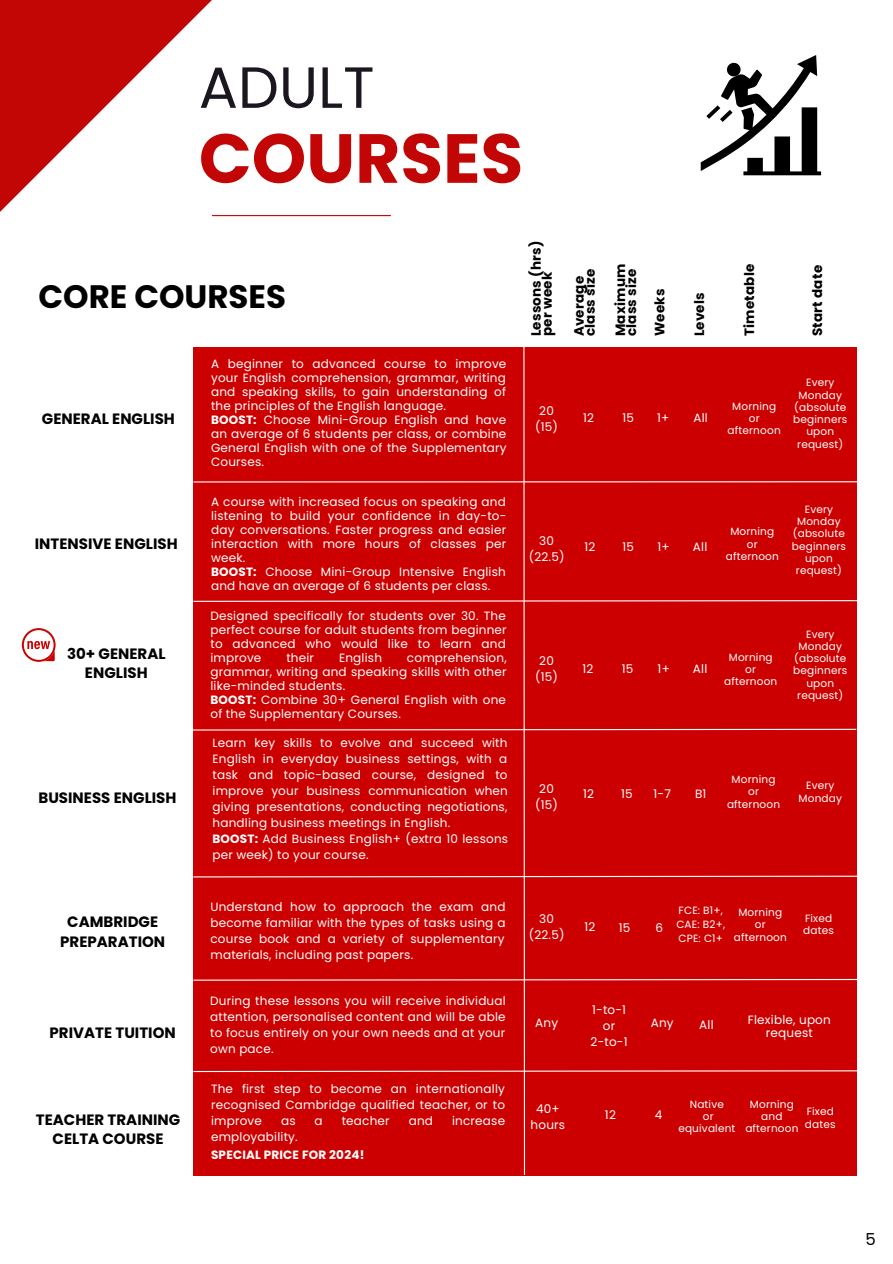
<style>
.page{position:relative;width:893px;height:1264px;background:#fff}
.page>*{position:absolute;margin:0;border:0;box-sizing:border-box;transform-origin:0 0}
.t1{font:700 69.3px "Poppins";color:#c20606}
.t2{font:57.9px "Poppins";color:#1b161f}
.t3{font:700 32.4px "Poppins";color:#000}
.t4{font:16.5px "Poppins";color:#000}
.t5{font:700 15px/19px "Poppins";color:#000;text-align:center}
.t6{font:700 13.5px/11.2px "Poppins";letter-spacing:.015em;color:#000}
.t7{font:12px/16px "Poppins";letter-spacing:.015em;color:#fff;text-align:center}
.t8{font:700 12px "Poppins";letter-spacing:.015em;color:#fff}
.t9{font:10.5px/12.3px "Poppins";letter-spacing:.015em;color:#fff;text-align:center}
.s1{font-weight:700}
</style>
<div class="page">
<svg style="left:0;top:0;width:237px;height:217px"></svg>
<hr style="left:212px;top:215px;width:179px;height:1px;background:#c20606">
<div style="left:193px;top:347px;width:664px;height:829px;background:#cc0001"></div>
<svg style="left:22px;top:628px;width:34px;height:34px"></svg>
<svg style="left:700px;top:55px;width:122px;height:120px"></svg>
<h2 class="t2" style="left:199px;top:47px;width:177px">ADULT</h2>
<h1 class="t1" style="left:199px;top:110px;width:326px">COURSES</h1>
<h3 class="t3" style="left:39px;top:274px;width:249px">CORE COURSES</h3>
<p class="t5" style="left:42px;top:409px;width:134px">GENERAL ENGLISH</p>
<p class="t5" style="left:35px;top:534px;width:144px">INTENSIVE ENGLISH</p>
<p class="t7" style="left:211px;top:357px;width:297px;line-height:14px;text-align:left">A beginner to advanced course to improve your English comprehension, grammar, writing and speaking skills, to gain understanding of the principles of the English language.<br><span class="s1">BOOST:</span> Choose Mini-Group English and have an average of 6 students per class, or combine General English with one of the Supplementary Courses.</p>
<p class="t7" style="left:211px;top:495px;width:297px;line-height:14px;text-align:left">A course with increased focus on speaking and listening to build your confidence in day-to&shy;day conversations. Faster progress and easier interaction with more hours of classes per week.<br><span class="s1">BOOST:</span> Choose Mini-Group Intensive English and have an average of 6 students per class.</p>
<p class="t6" style="left:530px;top:336px;width:97px;rotate:-90deg">Lessons (hrs) per week</p>
<p class="t6" style="left:573px;top:336px;width:69px;rotate:-90deg">Average class size</p>
<p class="t6" style="left:614px;top:336px;width:74px;rotate:-90deg">Maximum class size</p>
<p class="t6" style="left:654px;top:336px;width:49px;rotate:-90deg">Weeks</p>
<p class="t6" style="left:693px;top:336px;width:46px;rotate:-90deg">Levels</p>
<p class="t6" style="left:743px;top:336px;width:74px;rotate:-90deg">Timetable</p>
<p class="t7" style="left:535px;top:403px;width:24px">20 (15)</p>
<p class="t7" style="left:583px;top:410px;width:12px">12</p>
<p class="t7" style="left:622px;top:410px;width:13px">15</p>
<p class="t7" style="left:657px;top:410px;width:14px">1+</p>
<p class="t7" style="left:693px;top:410px;width:16px">All</p>
<p class="t9" style="left:727px;top:400px;width:55px">Morning or afternoon</p>
<p class="t7" style="left:528px;top:532px;width:37px">30 (22.5)</p>
<p class="t9" style="left:725px;top:525px;width:55px">Morning or afternoon</p>
<p class="t7" style="left:693px;top:538px;width:16px">All</p>
<p class="t7" style="left:584px;top:538px;width:12px">12</p>
<p class="t7" style="left:622px;top:538px;width:13px">15</p>
<p class="t7" style="left:657px;top:538px;width:14px">1+</p>
<p class="t5" style="left:67px;top:644px;width:100px">30+ GENERAL<br>ENGLISH</p>
<p class="t7" style="left:210px;top:608px;width:298px;line-height:14px;text-align:justify">Designed specifically for students over 30. The perfect course for adult students from beginner to advanced who would like to learn and improve</p>
<p class="t7" style="left:210px;top:650px;width:298px;line-height:14px;text-align:left;text-indent:196px">comprehension, grammar, writing and speaking skills with other like-minded students.<br><span class="s1">BOOST:</span> Combine 30+ General English with one of the Supplementary Courses.</p>
<p class="t7" style="left:535px;top:652px;width:24px">20 (15)</p>
<p class="t7" style="left:657px;top:661px;width:14px">1+</p>
<p class="t9" style="left:724px;top:650px;width:55px">Morning or afternoon</p>
<p class="t7" style="left:286px;top:649px;width:29px">their</p>
<p class="t7" style="left:339px;top:649px;width:44px">English</p>
<p class="t7" style="left:622px;top:661px;width:13px">15</p>
<p class="t7" style="left:693px;top:661px;width:16px">All</p>
<p class="t7" style="left:582px;top:661px;width:12px">12</p>
<p class="t6" style="left:811px;top:336px;width:73px;rotate:-90deg">Start date</p>
<p class="t9" style="left:793px;top:376px;width:56px">Every<br>Monday (absolute beginners upon request)</p>
<p class="t9" style="left:791px;top:503px;width:56px">Every<br>Monday (absolute beginners upon request)</p>
<p class="t9" style="left:793px;top:628px;width:56px">Every<br>Monday (absolute beginners upon request)</p>
<p class="t5" style="left:38px;top:787px;width:140px">BUSINESS ENGLISH</p>
<p class="t7" style="left:212px;top:734px;width:297px;text-align:left">Learn key skills to evolve and succeed with English in everyday business settings, with a task and topic-based course, designed to improve your business communication when giving presentations, conducting negotiations, handling business meetings in English.<br><span class="s1">BOOST:</span> Add Business English+ (extra 10 lessons per week) to your course.</p>
<p class="t7" style="left:535px;top:781px;width:24px">20 (15)</p>
<p class="t7" style="left:621px;top:786px;width:13px">15</p>
<p class="t7" style="left:653px;top:786px;width:19px">1-7</p>
<p class="t7" style="left:695px;top:786px;width:13px">B1</p>
<p class="t7" style="left:583px;top:786px;width:12px">12</p>
<p class="t9" style="left:727px;top:773px;width:55px">Morning or afternoon</p>
<p class="t9" style="left:798px;top:779px;width:45px">Every<br>Monday</p>
<p class="t5" style="left:60px;top:912px;width:107px">CAMBRIDGE<br>PREPARATION</p>
<p class="t7" style="left:210px;top:898px;width:296px;text-align:justify">Understand how to approach the exam and become familiar with the types of tasks using a course book and a variety of supplementary materials, including past papers.</p>
<p class="t7" style="left:528px;top:911px;width:37px">30 (22.5)</p>
<p class="t7" style="left:619px;top:919px;width:13px">15</p>
<p class="t7" style="left:655px;top:919px;width:9px">6</p>
<p class="t7" style="left:584px;top:919px;width:12px">12</p>
<p class="t9" style="left:676px;top:903px;width:50px;line-height:14px;text-align:left">FCE: B1+,<br>CAE: B2+,<br>CPE: C1+</p>
<p class="t9" style="left:733px;top:906px;width:55px">Morning or afternoon</p>
<p class="t9" style="left:803px;top:912px;width:32px;text-align:left">Fixed dates</p>
<p class="t5" style="left:49px;top:1023px;width:128px">PRIVATE TUITION</p>
<p class="t7" style="left:210px;top:992px;width:297px;text-align:justify">During these lessons you will receive individual attention, personalised content and will be able to focus entirely on your own needs and at your own pace.</p>
<p class="t7" style="left:590px;top:1001px;width:39px">1-to-1 or<br>2-to-1</p>
<p class="t7" style="left:535px;top:1015px;width:24px">Any</p>
<p class="t7" style="left:699px;top:1016px;width:16px">All</p>
<p class="t7" style="left:747px;top:1012px;width:84px;line-height:13.5px">Flexible, upon request</p>
<p class="t7" style="left:650px;top:1015px;width:24px">Any</p>
<p class="t5" style="left:36px;top:1109px;width:146px">TEACHER TRAINING<br>CELTA COURSE</p>
<p class="t7" style="left:211px;top:1080px;width:295px;text-align:justify">The first step to become an internationally recognised Cambridge qualified teacher, or to improve</p>
<p class="t7" style="left:281px;top:1112px;width:16px">as</p>
<p class="t7" style="left:314px;top:1112px;width:10px">a</p>
<p class="t7" style="left:342px;top:1112px;width:49px">teacher</p>
<p class="t7" style="left:409px;top:1112px;width:26px">and</p>
<p class="t7" style="left:452px;top:1112px;width:55px">increase</p>
<p class="t7" style="left:211px;top:1128px;width:88px">employability.</p>
<p class="t8" style="left:211px;top:1146px;width:155px">SPECIAL PRICE FOR 2024!</p>
<p class="t7" style="left:530px;top:1100px;width:36px">40+ hours</p>
<p class="t7" style="left:605px;top:1106px;width:12px">12</p>
<p class="t9" style="left:678px;top:1098px;width:59px">Native<br>or equivalent</p>
<p class="t9" style="left:804px;top:1105px;width:32px;text-align:left">Fixed dates</p>
<p class="t9" style="left:745px;top:1098px;width:55px">Morning and afternoon</p>
<p class="t7" style="left:655px;top:1106px;width:9px">4</p>
<h3 class="t4" style="left:865px;top:1227px;width:12px">5</h3>
</div>
